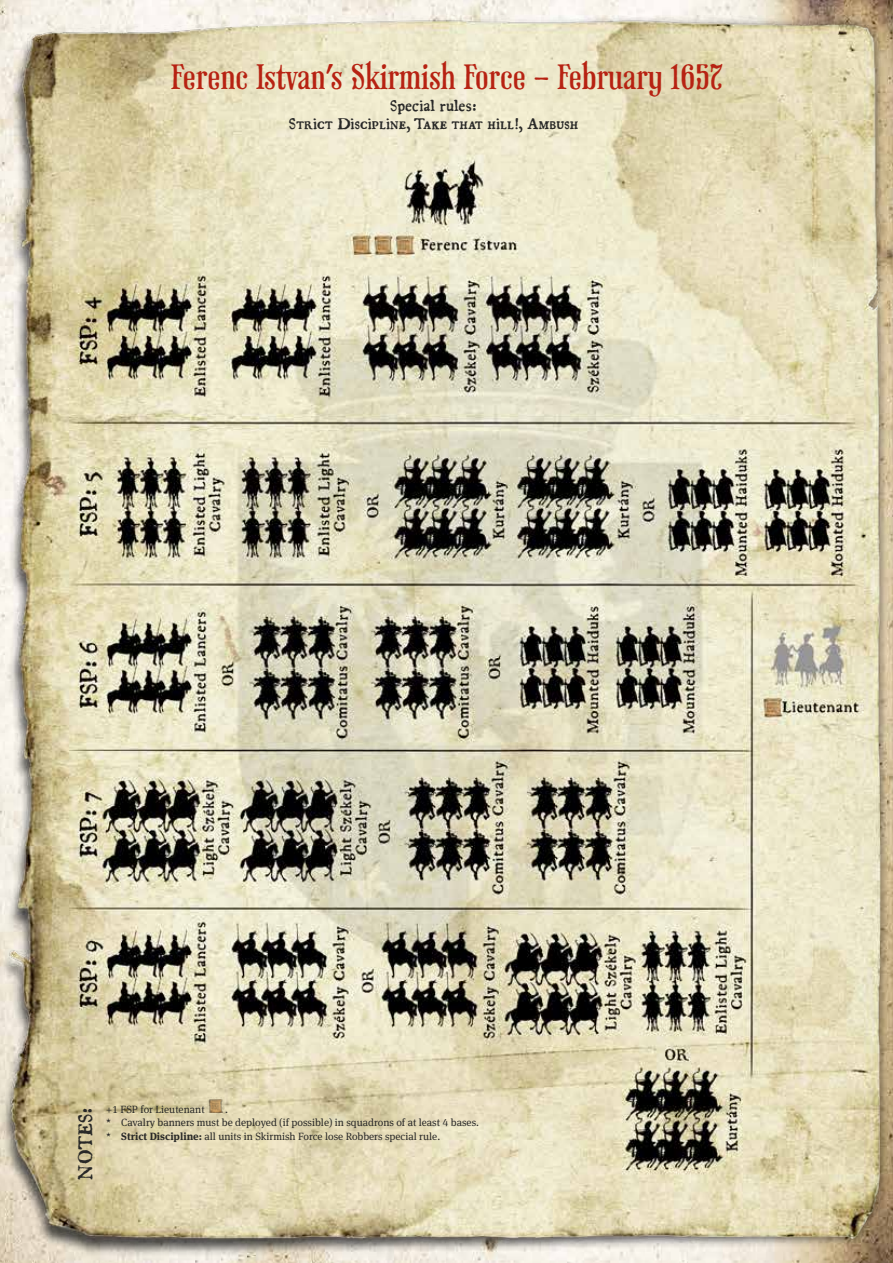
<style>
.page{position:relative;width:893px;height:1263px;background:#fff}
.page>*{position:absolute;margin:0;border:0;box-sizing:border-box;transform-origin:0 0}
.t1{font:33px "Phaeton";color:#b72212}
.t2{font:21px "P221722 Pro";letter-spacing:-.005em;color:#282827}
.t3{font:16.5px/18px "P221722 Pro";color:#282827;text-align:center}
.t4{font:10.5px/13.5px "Meta Serif Pro";color:#282827}
.s1{font-weight:700}
</style>
<div class="page">
<img style="left:0;top:0;width:893px;height:1263px">
<img style="left:207px;top:1097px;width:18px;height:15px">
<h1 class="t1" style="left:171px;top:54px;width:553px">Ferenc Istvan's Skirmish Force – February 1657</h1>
<h3 class="t3" style="left:289px;top:98px;width:291px">Special rules:<br>Strict Discipline, Take that hill!, Ambush</h3>
<h2 class="t2" style="left:74px;top:1179px;width:74px;rotate:-90deg">NOTES:</h2>
<p class="t4" style="left:106px;top:1102px;width:100px">+1 FSP for Lieutenant</p>
<p class="t4" style="left:106px;top:1102px;width:374px;text-indent:119px">.<br>* Cavalry banners must be deployed (if possible) in squadrons of at least 4 bases. * <span class="s1">Strict Discipline:</span> all units in Skirmish Force lose Robbers special rule.</p>
</div>
